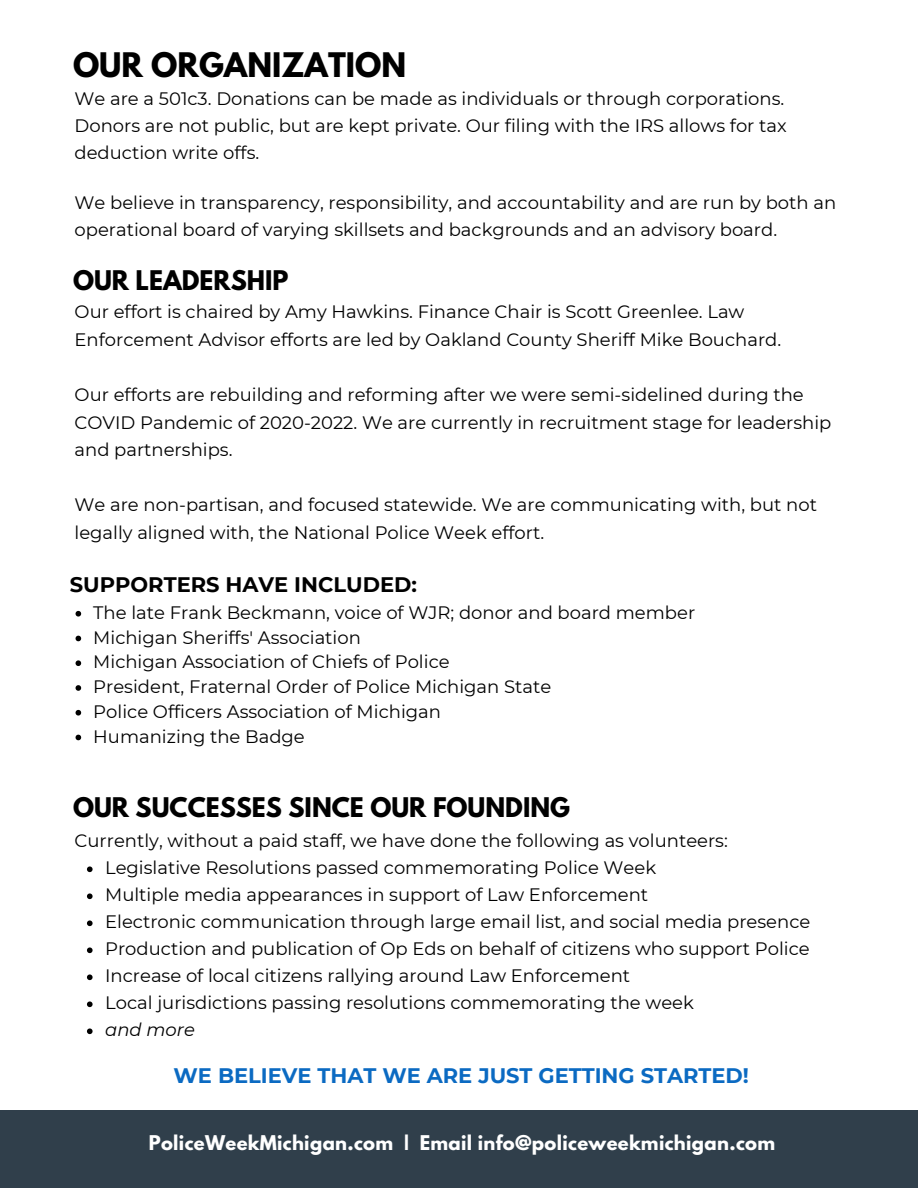
<style>
.page{position:relative;width:918px;height:1188px;background:#fff}
.page>*{position:absolute;margin:0;border:0;box-sizing:border-box;transform-origin:0 0}
.t1{font:700 30px "League Spartan";color:#000}
.t2{font:700 24px "League Spartan";color:#000}
.t3{font:700 21px "Montserrat";color:#0b6ac2}
.t4{font:700 21px "Montserrat";color:#000}
.t5{font:18px/27px "Montserrat";color:#000}
.t6{font:700 18px "League Spartan";letter-spacing:.02em;color:#fff}
.t7{font:italic 18px "Montserrat";color:#000}
</style>
<div class="page">
<div style="left:0;top:1111px;width:918px;height:77px;background:#303f4b"></div>
<svg style="left:76px;top:611px;width:5px;height:6px"></svg>
<svg style="left:76px;top:636px;width:5px;height:5px"></svg>
<svg style="left:76px;top:660px;width:5px;height:6px"></svg>
<svg style="left:76px;top:685px;width:5px;height:6px"></svg>
<svg style="left:76px;top:710px;width:5px;height:6px"></svg>
<svg style="left:76px;top:735px;width:5px;height:5px"></svg>
<svg style="left:87px;top:866px;width:6px;height:6px"></svg>
<svg style="left:87px;top:893px;width:6px;height:6px"></svg>
<svg style="left:87px;top:920px;width:6px;height:6px"></svg>
<svg style="left:87px;top:947px;width:6px;height:6px"></svg>
<svg style="left:87px;top:974px;width:6px;height:6px"></svg>
<svg style="left:87px;top:1001px;width:6px;height:6px"></svg>
<svg style="left:87px;top:1028px;width:6px;height:6px"></svg>
<h1 class="t1" style="left:73px;top:50px;width:335px">OUR ORGANIZATION</h1>
<p class="t5" style="left:75px;top:85px;width:714px">We are a 501c3. Donations can be made as individuals or through corporations.<br>Donors are not public, but are kept private. Our filing with the IRS allows for tax deduction write offs.</p>
<p class="t5" style="left:75px;top:189px;width:763px">We believe in transparency, responsibility, and accountability and are run by both an operational board of varying skillsets and backgrounds and an advisory board.</p>
<h2 class="t2" style="left:73px;top:269px;width:217px">OUR LEADERSHIP</h2>
<p class="t5" style="left:75px;top:298px;width:708px;line-height:27.5px">Our effort is chaired by Amy Hawkins. Finance Chair is Scott Greenlee. Law<br>Enforcement Advisor efforts are led by Oakland County Sheriff Mike Bouchard.</p>
<p class="t5" style="left:75px;top:381px;width:758px;line-height:27.5px">Our efforts are rebuilding and reforming after we were semi-sidelined during the<br>COVID Pandemic of 2020-2022. We are currently in recruitment stage for leadership and partnerships.</p>
<p class="t5" style="left:75px;top:491px;width:744px;line-height:27.5px">We are non-partisan, and focused statewide. We are communicating with, but not legally aligned with, the National Police Week effort.</p>
<p class="t4" style="left:70px;top:572px;width:349px">SUPPORTERS HAVE INCLUDED:</p>
<p class="t5" style="left:93px;top:600px;width:603px;line-height:24.8px">The late Frank Beckmann, voice of WJR; donor and board member Michigan Sheriffs' Association<br>Michigan Association of Chiefs of Police<br>President, Fraternal Order of Police Michigan State<br>Police Officers Association of Michigan<br>Humanizing the Badge</p>
<h2 class="t2" style="left:73px;top:796px;width:499px">OUR SUCCESSES SINCE OUR FOUNDING</h2>
<p class="t5" style="left:75px;top:827px;width:655px">Currently, without a paid staff, we have done the following as volunteers:</p>
<p class="t5" style="left:105px;top:854px;width:707px">Legislative Resolutions passed commemorating Police Week<br>Multiple media appearances in support of Law Enforcement<br>Electronic communication through large email list, and social media presence Production and publication of Op Eds on behalf of citizens who support Police Increase of local citizens rallying around Law Enforcement<br>Local jurisdictions passing resolutions commemorating the week</p>
<p class="t7" style="left:105px;top:1019px;width:91px">and more</p>
<p class="t3" style="left:174px;top:1063px;width:577px">WE BELIEVE THAT WE ARE JUST GETTING STARTED!</p>
<p class="t6" style="left:149px;top:1134px;width:628px">PoliceWeekMichigan.com | Email info@policeweekmichigan.com</p>
</div>
